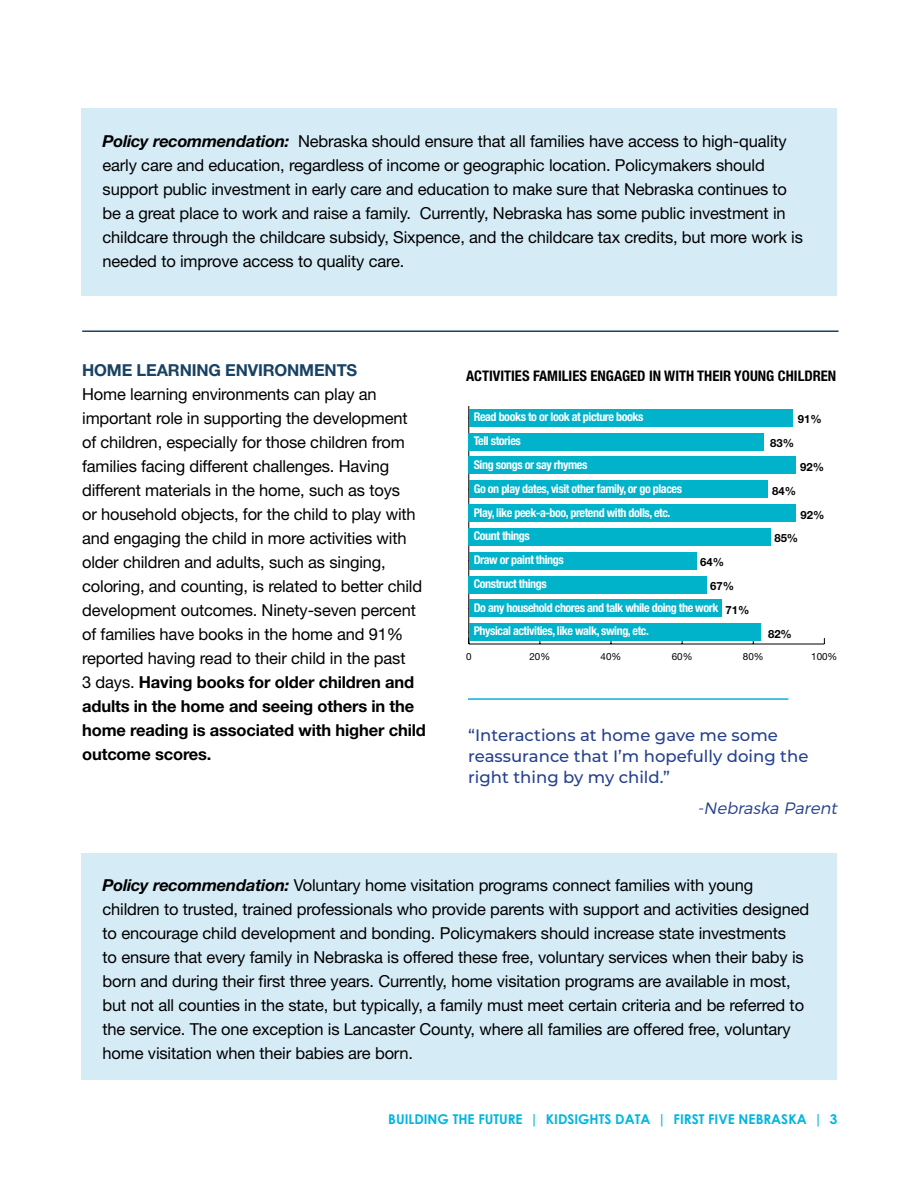
<style>
.page{position:relative;width:918px;height:1188px;background:#fff}
.page>*{position:absolute;margin:0;border:0;box-sizing:border-box;transform-origin:0 0}
.t1{font:16.5px/24px "Helvetica Neue LT Std";letter-spacing:-.01em;color:#000}
.t2{font:500 16.5px/21px "Montserrat";color:#25408f}
.t3{font:700 16.5px "Helvetica Neue LT Std";letter-spacing:-.01em;color:#194263}
.t4{font:italic 300 16.5px "Montserrat";color:#25408f}
.t5{font:700 condensed 14.55px "Helvetica Neue";color:#000}
.t6{font:700 13.5px "Century Gothic";color:#00b5e0}
.t7{font:700 condensed 12.15px/23.9px "Helvetica Neue";letter-spacing:-.035em;color:#fff}
.t8{font:700 11.4px "Helvetica Neue";color:#000}
.t9{font:9.75px "Helvetica Neue";color:#000}
.s1{font-weight:700;font-style:italic}
.s2{font-weight:700}
</style>
<div class="page">
<hr style="left:82px;top:330px;width:757px;height:2px;background:#194263">
<div style="left:81px;top:108px;width:756px;height:187px;background:#d5ecf6"></div>
<div style="left:81px;top:853px;width:756px;height:227px;background:#d5ecf6"></div>
<hr style="left:469px;top:644px;width:355px;height:1px;background:#000">
<hr style="left:468px;top:406px;width:1px;height:238px;background:#000">
<svg style="left:468px;top:632px;width:10px;height:12px"></svg>
<div style="left:469px;top:409px;width:323px;height:17px;background:#00b2ca"></div>
<div style="left:469px;top:433px;width:295px;height:17px;background:#00b2ca"></div>
<div style="left:469px;top:457px;width:327px;height:17px;background:#00b2ca"></div>
<div style="left:469px;top:481px;width:298px;height:17px;background:#00b2ca"></div>
<div style="left:469px;top:505px;width:327px;height:17px;background:#00b2ca"></div>
<div style="left:469px;top:528px;width:302px;height:17px;background:#00b2ca"></div>
<div style="left:469px;top:552px;width:227px;height:17px;background:#00b2ca"></div>
<div style="left:469px;top:576px;width:238px;height:17px;background:#00b2ca"></div>
<div style="left:469px;top:600px;width:252px;height:17px;background:#00b2ca"></div>
<div style="left:469px;top:624px;width:291px;height:17px;background:#00b2ca"></div>
<hr style="left:468px;top:698px;width:320px;height:2px;background:#00b5e0">
<p class="t1" style="left:103px;top:129px;width:702px"><span class="s1">Policy recommendation:</span> Nebraska should ensure that all families have access to high-quality early care and education, regardless of income or geographic location. Policymakers should support public investment in early care and education to make sure that Nebraska continues to be a great place to work and raise a family. Currently, Nebraska has some public investment in childcare through the childcare subsidy, Sixpence, and the childcare tax credits, but more work is needed to improve access to quality care.</p>
<p class="t3" style="left:82px;top:360px;width:277px">HOME LEARNING ENVIRONMENTS</p>
<p class="t1" style="left:82px;top:382px;width:345px">Home learning environments can play an important role in supporting the development<br>of children, especially for those children from families facing different challenges. Having different materials in the home, such as toys<br>or household objects, for the child to play with and engaging the child in more activities with older children and adults, such as singing, coloring, and counting, is related to better child development outcomes. Ninety-seven percent of families have books in the home and 91% reported having read to their child in the past<br>3 days. <span class="s2">Having books for older children and adults in the home and seeing others in the home reading is associated with higher child outcome scores.</span></p>
<p class="t5" style="left:466px;top:364px;width:372px">ACTIVITIES FAMILIES ENGAGED IN WITH THEIR YOUNG CHILDREN</p>
<p class="t7" style="left:474px;top:404px;width:246px">Read books to or look at picture books<br>Tell stories<br>Sing songs or say rhymes<br>Go on play dates, visit other family, or go places<br>Play, like peek-a-boo, pretend with dolls, etc.<br>Count things<br>Draw or paint things<br>Construct things<br>Do any household chores and talk while doing the work<br>Physical activities, like walk, swing, etc.</p>
<p class="t8" style="left:798px;top:410px;width:25px">91%</p>
<p class="t8" style="left:770px;top:434px;width:25px">83%</p>
<p class="t8" style="left:800px;top:458px;width:25px">92%</p>
<p class="t8" style="left:772px;top:482px;width:25px">84%</p>
<p class="t8" style="left:801px;top:506px;width:25px">92%</p>
<p class="t8" style="left:774px;top:529px;width:25px">85%</p>
<p class="t8" style="left:700px;top:553px;width:25px">64%</p>
<p class="t8" style="left:710px;top:577px;width:25px">67%</p>
<p class="t8" style="left:726px;top:601px;width:25px">71%</p>
<p class="t8" style="left:768px;top:625px;width:25px">82%</p>
<p class="t9" style="left:466px;top:650px;width:7px">0</p>
<p class="t9" style="left:530px;top:650px;width:22px">20%</p>
<p class="t9" style="left:601px;top:650px;width:22px">40%</p>
<p class="t9" style="left:672px;top:650px;width:22px">60%</p>
<p class="t9" style="left:743px;top:650px;width:22px">80%</p>
<p class="t9" style="left:811px;top:650px;width:28px">100%</p>
<p class="t2" style="left:468px;top:724px;width:342px">“Interactions at home gave me some reassurance that I’m hopefully doing the right thing by my child.”</p>
<p class="t4" style="left:698px;top:798px;width:144px">-Nebraska Parent</p>
<p class="t1" style="left:103px;top:873px;width:708px"><span class="s1">Policy recommendation:</span> Voluntary home visitation programs connect families with young children to trusted, trained professionals who provide parents with support and activities designed to encourage child development and bonding. Policymakers should increase state investments<br>to ensure that every family in Nebraska is offered these free, voluntary services when their baby is born and during their first three years. Currently, home visitation programs are available in most, but not all counties in the state, but typically, a family must meet certain criteria and be referred to the service. The one exception is Lancaster County, where all families are offered free, voluntary home visitation when their babies are born.</p>
<p class="t6" style="left:388px;top:1111px;width:451px">BUILDING THE FUTURE | KIDSIGHTS DATA | FIRST FIVE NEBRASKA | 3</p>
</div>
